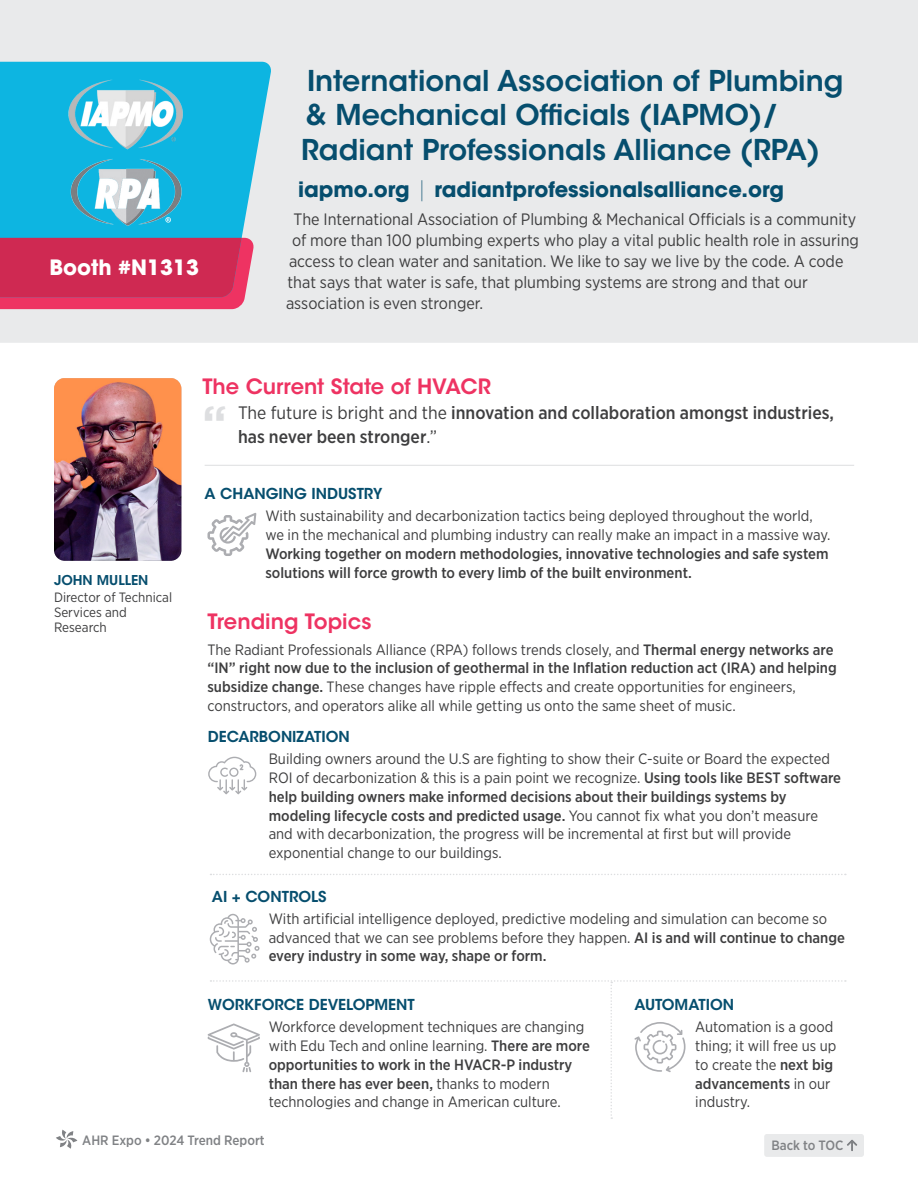
<style>
.page{position:relative;width:918px;height:1188px;background:#fff}
.page>*{position:absolute;margin:0;border:0;box-sizing:border-box;transform-origin:0 0}
.Copy{font:700 45px "Gotham";color:#dddee0}
.t1{font:600 28.5px/34.5px "ITC Avant Garde Std";color:#064e6e}
.t2{font:700 21px "ITC Avant Garde Std";color:#064e6e}
.Copy-2{font:600 21px "ITC Avant Garde Std";color:#ee3362}
.t3{font:700 21px "ITC Avant Garde Std";color:#fff}
.Copy-3{font:500 18px/24px "Gotham Narrow";color:#3e3e3f}
.t4{font:16.5px "Gotham Narrow";color:#3e3e3f}
.Copy-4{font:15px/18.8px "Gotham Narrow";color:#3e3e3f}
.Copy-5{font:600 15px "ITC Avant Garde Std";color:#064e6e}
.Subhead{font:13.5px/15px "Gotham Narrow";color:#3e3e3f}
.t5{font:500 13.5px "Gotham Narrow";color:#808285}
.Subhead-2{font:600 13.5px "ITC Avant Garde Std";color:#064e6e}
.s1{font-weight:200}
.s2{font-weight:400}
.s3{font-weight:500}
</style>
<div class="page">
<div style="left:764px;top:1134px;width:100px;height:23px;background:#e9eaeb;border-radius:3px"></div>
<svg style="left:56px;top:1130px;width:21px;height:19px"></svg>
<svg style="left:847px;top:1140px;width:10px;height:11px"></svg>
<div style="left:0;top:0;width:918px;height:343px;background:#e9eaeb"></div>
<svg style="left:0;top:62px;width:273px;height:235px;background:#2bbbe2"></svg>
<svg style="left:0;top:238px;width:259px;height:71px;background:#d5335b"></svg>
<img style="left:54px;top:378px;width:127px;height:183px">
<img style="left:67px;top:65px;width:117px;height:77px">
<hr style="left:205px;top:465px;width:649px;height:1px;background:#dddee0">
<svg style="left:207px;top:513px;width:49px;height:43px"></svg>
<svg style="left:210px;top:914px;width:50px;height:51px"></svg>
<svg style="left:210px;top:874px;width:636px;height:1px"></svg>
<svg style="left:208px;top:980px;width:638px;height:139px"></svg>
<svg style="left:208px;top:757px;width:48px;height:37px"></svg>
<img style="left:55px;top:142px;width:141px;height:87px">
<p class="t3" style="left:50px;top:254px;width:151px">Booth #N1313</p>
<p class="t1" style="left:301px;top:63px;width:544px">International Association of Plumbing &amp; Mechanical Officials (IAPMO)/<br>Radiant Professionals Alliance (RPA)</p>
<p class="t2" style="left:298px;top:176px;width:487px">iapmo.org <span class="s1">|</span> radiantprofessionalsalliance.org</p>
<p class="t4" style="left:294px;top:209px;width:564px">The International Association of Plumbing &amp; Mechanical Officials is a community</p>
<p class="t4" style="left:292px;top:230px;width:569px">of more than 100 plumbing experts who play a vital public health role in assuring</p>
<p class="t4" style="left:289px;top:251px;width:556px">access to clean water and sanitation. We like to say we live by the code. A code</p>
<p class="t4" style="left:288px;top:272px;width:522px">that says that water is safe, that plumbing systems are strong and that our</p>
<p class="t4" style="left:286px;top:293px;width:199px">association is even stronger.</p>
<p class="Copy-2" style="left:202px;top:373px;width:290px">The Current State of HVACR</p>
<p class="Subhead-2" style="left:54px;top:571px;width:96px">JOHN MULLEN</p>
<p class="Subhead" style="left:54px;top:590px;width:120px">Director of Technical<br>Services and<br>Research</p>
<p class="Copy" style="left:203px;top:392px;width:26px">“</p>
<p class="Copy-3" style="left:238px;top:401px;width:598px"><span class="s2">The future is bright and the</span> innovation and collaboration amongst industries, has never been stronger<span class="s2">.”</span></p>
<p class="Copy-5" style="left:205px;top:484px;width:179px">A CHANGING INDUSTRY</p>
<p class="Copy-4" style="left:265px;top:507px;width:567px">With sustainability and decarbonization tactics being deployed throughout the world, we in the mechanical and plumbing industry can really make an impact in a massive way.<br><span class="s3">Working together on modern methodologies, innovative technologies and safe system solutions will force growth to every limb of the built environment.</span></p>
<p class="Copy-2" style="left:207px;top:608px;width:165px">Trending Topics</p>
<p class="Copy-4" style="left:207px;top:640px;width:631px">The Radiant Professionals Alliance (RPA) follows trends closely, and <span class="s3">Thermal energy networks are “IN” right now due to the inclusion of geothermal in the Inflation reduction act (IRA) and helping subsidize change.</span> These changes have ripple effects and create opportunities for engineers, constructors, and operators alike all while getting us onto the same sheet of music.</p>
<p class="Copy-5" style="left:208px;top:727px;width:143px">DECARBONIZATION</p>
<p class="Copy-4" style="left:269px;top:749px;width:574px">Building owners around the U.S are fighting to show their C-suite or Board the expected ROI of decarbonization &amp; this is a pain point we recognize. <span class="s3">Using tools like BEST software help building owners make informed decisions about their buildings systems by modeling lifecycle costs and predicted usage.</span> You cannot fix what you don’t measure and with decarbonization, the progress will be incremental at first but will provide exponential change to our buildings.</p>
<p class="Copy-5" style="left:212px;top:887px;width:116px">AI + CONTROLS</p>
<p class="Copy-4" style="left:269px;top:909px;width:578px">With artificial intelligence deployed, predictive modeling and simulation can become so advanced that we can see problems before they happen. <span class="s3">AI is and will continue to change every industry in some way, shape or form.</span></p>
<p class="Copy-5" style="left:208px;top:995px;width:208px">WORKFORCE DEVELOPMENT</p>
<p class="Copy-4" style="left:269px;top:1017px;width:323px">Workforce development techniques are changing with Edu Tech and online learning. <span class="s3">There are more opportunities to work in the HVACR-P industry than there has ever been,</span> thanks to modern technologies and change in American culture.</p>
<p class="Copy-5" style="left:634px;top:995px;width:101px">AUTOMATION</p>
<p class="Copy-4" style="left:695px;top:1017px;width:143px">Automation is a good thing; it will free us up to create the <span class="s3">next big advancements</span> in our industry.</p>
<p class="t5" style="left:82px;top:1132px;width:184px">AHR Expo • 2024 Trend Report</p>
<p class="t5" style="left:771px;top:1137px;width:74px">Back to TOC</p>
</div>
